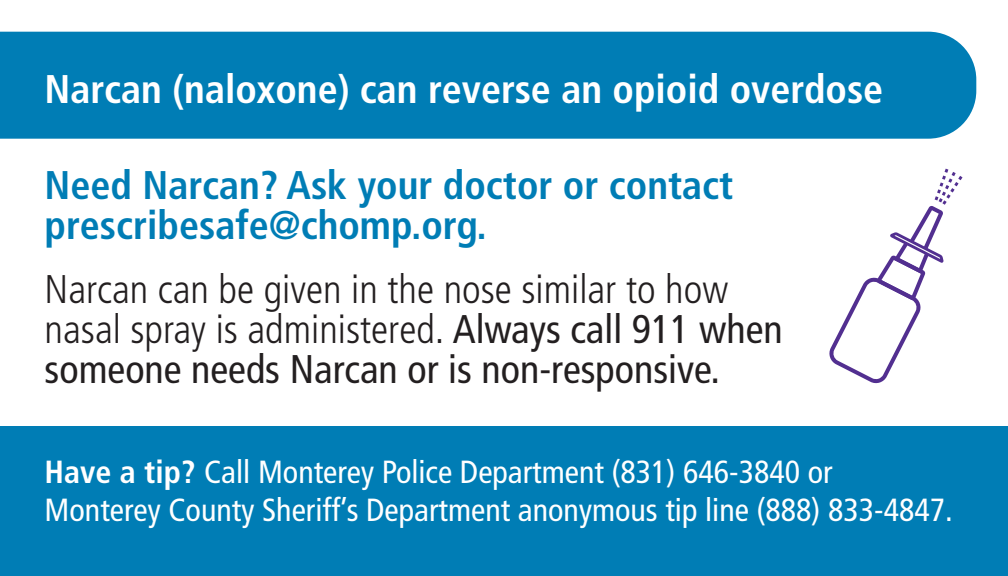
<style>
.page{position:relative;width:1008px;height:576px;background:#fff}
.page>*{position:absolute;margin:0;border:0;box-sizing:border-box;transform-origin:0 0}
.t1{font:300 condensed 40px/40px "Frutiger LT Std";color:#231f20}
.t2{font:700 condensed 40px/40px "Frutiger LT Std";color:#007db5}
.t3{font:700 condensed 40px "Frutiger LT Std";color:#fff}
.t4{font:condensed 32px "Frutiger LT Std";color:#fff}
.s1{font-weight:400}
.s2{font-weight:700}
</style>
<div class="page">
<div style="left:0;top:426px;width:1008px;height:150px;background:#007db5"></div>
<div style="left:0;top:32px;width:976px;height:107px;background:#007db5"></div>
<svg style="left:829px;top:169px;width:134px;height:215px"></svg>
<p class="t3" style="left:45px;top:66px;width:840px">Narcan (naloxone) can reverse an opioid overdose</p>
<p class="t2" style="left:45px;top:165px;width:690px">Need Narcan? Ask your doctor or contact prescribesafe@chomp.org.</p>
<p class="t1" style="left:45px;top:269px;width:740px">Narcan can be given in the nose similar to how nasal spray is administered. <span class="s1">Always call 911 when someone needs Narcan or is non-responsive.</span></p>
<p class="t4" style="left:45px;top:453px;width:790px"><span class="s2">Have a tip?</span> Call Monterey Police Department (831) 646-3840 or</p>
<p class="t4" style="left:45px;top:492px;width:910px">Monterey County Sheriff’s Department anonymous tip line (888) 833-4847.</p>
</div>
